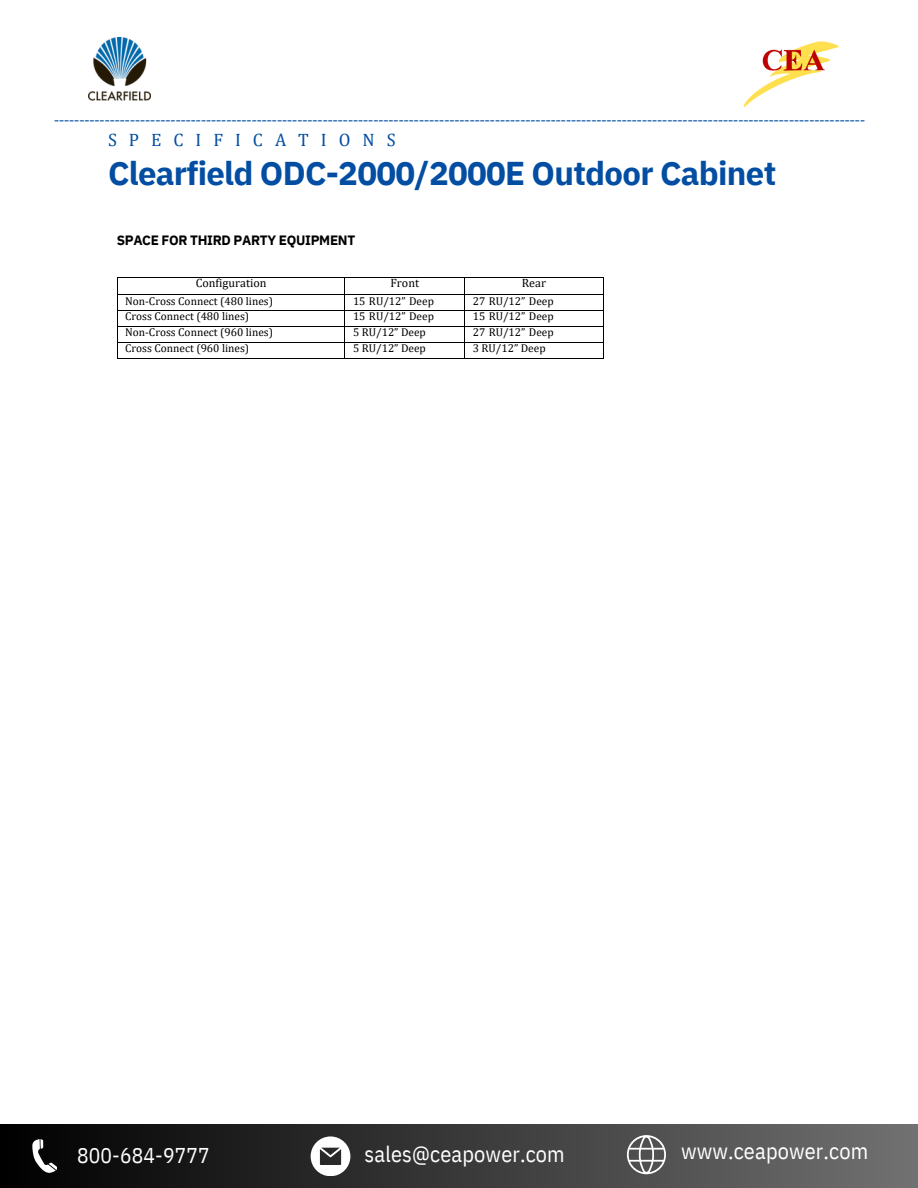
<style>
.page{position:relative;width:918px;height:1188px;background:#fff}
.page>*{position:absolute;margin:0;border:0;box-sizing:border-box;transform-origin:0 0}
.t1{font:700 33px "IBM Plex Sans";letter-spacing:-.02em;color:#034ea2}
.t2{font:22.2px "IBM Plex Sans Cond";letter-spacing:.005em;color:#fff}
.t3{font:21.45px "IBM Plex Sans Cond";letter-spacing:.005em;color:#fff}
.t4{font:18px "Cambria";letter-spacing:.665em;color:#034ea2}
.t5{font:16.5px "Calibri";color:#034ea2}
.t6{font:700 13.5px "IBM Plex Sans";letter-spacing:-.02em;color:#000}
.t7{font:12px "Cambria";color:#000}
.t8{font:11.4px/15.8px "Cambria";color:#000;text-align:justify}
</style>
<div class="page">
<hr style="left:117px;top:277px;width:228px;height:1px;background:#000">
<hr style="left:345px;top:277px;width:119px;height:1px;background:#000">
<hr style="left:465px;top:277px;width:138px;height:1px;background:#000">
<hr style="left:117px;top:294px;width:228px;height:1px;background:#000">
<hr style="left:345px;top:294px;width:119px;height:1px;background:#000">
<hr style="left:465px;top:294px;width:138px;height:1px;background:#000">
<hr style="left:117px;top:310px;width:228px;height:1px;background:#000">
<hr style="left:345px;top:310px;width:119px;height:1px;background:#000">
<hr style="left:465px;top:310px;width:138px;height:1px;background:#000">
<hr style="left:117px;top:326px;width:228px;height:1px;background:#000">
<hr style="left:345px;top:326px;width:119px;height:1px;background:#000">
<hr style="left:465px;top:326px;width:138px;height:1px;background:#000">
<hr style="left:117px;top:342px;width:228px;height:1px;background:#000">
<hr style="left:345px;top:342px;width:119px;height:1px;background:#000">
<hr style="left:465px;top:342px;width:138px;height:1px;background:#000">
<svg style="left:117px;top:278px;width:1px;height:80px"></svg>
<hr style="left:117px;top:358px;width:228px;height:1px;background:#000">
<hr style="left:345px;top:358px;width:119px;height:1px;background:#000">
<svg style="left:464px;top:277px;width:1px;height:82px"></svg>
<hr style="left:465px;top:358px;width:138px;height:1px;background:#000">
<svg style="left:603px;top:277px;width:1px;height:82px"></svg>
<img style="left:88px;top:37px;width:62px;height:64px">
<img style="left:743px;top:41px;width:96px;height:67px">
<div style="left:0;top:1124px;width:918px;height:64px;background:linear-gradient(to right,#000,#717171)"></div>
<svg style="left:32px;top:1139px;width:25px;height:35px"></svg>
<svg style="left:311px;top:1136px;width:39px;height:40px"></svg>
<svg style="left:627px;top:1135px;width:39px;height:39px"></svg>
<p class="t5" style="left:54px;top:113px;width:813px">----------------------------------------------------------------------------------------------------------------------------------------------------------------</p>
<p class="t4" style="left:108px;top:129px;width:289px">SPECIFICATIONS</p>
<p class="t1" style="left:108px;top:152px;width:670px">Clearfield ODC-2000/2000E Outdoor Cabinet</p>
<p class="t6" style="left:117px;top:231px;width:240px">SPACE FOR THIRD PARTY EQUIPMENT</p>
<p class="t7" style="left:196px;top:276px;width:72px">Configuration</p>
<p class="t7" style="left:390px;top:276px;width:30px">Front</p>
<p class="t7" style="left:522px;top:276px;width:26px">Rear</p>
<p class="t8" style="left:125px;top:293px;width:150px;text-align:left">Non-Cross Connect (480 lines)<br>Cross Connect (480 lines)<br>Non-Cross Connect (960 lines)<br>Cross Connect (960 lines)</p>
<p class="t8" style="left:353px;top:293px;width:82px">15 RU/12” Deep 15 RU/12” Deep 5 RU/12” Deep</p>
<p class="t8" style="left:473px;top:293px;width:82px">27 RU/12” Deep 15 RU/12” Deep 27 RU/12” Deep 3 RU/12” Deep</p>
<p class="t8" style="left:353px;top:340px;width:74px">5 RU/12” Deep</p>
<p class="t3" style="left:77px;top:1141px;width:134px">800-684-9777</p>
<p class="t2" style="left:365px;top:1139px;width:202px">sales@ceapower.com</p>
<p class="t2" style="left:681px;top:1136px;width:189px">www.ceapower.com</p>
</div>
